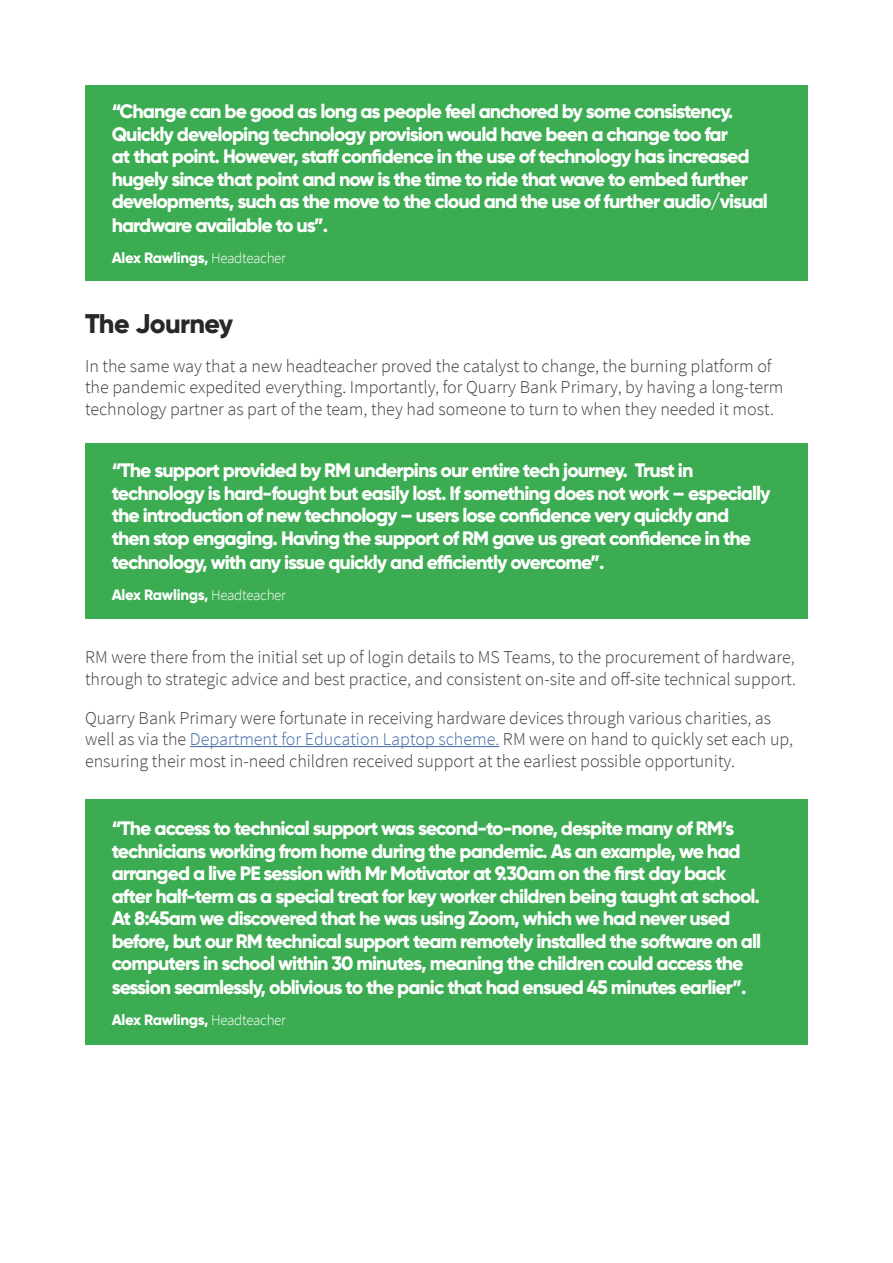
<style>
.page{position:relative;width:893px;height:1263px;background:#fff}
.page>*{position:absolute;margin:0;border:0;box-sizing:border-box;transform-origin:0 0}
.t1{font:800 27px "Gilroy";letter-spacing:-.025em;color:#282827}
.t2{font:800 19.5px/22.6px "Gilroy";letter-spacing:-.05em;color:#fff}
.t3{font:300 18px/21.6px "Source Sans Pro";color:#3c3c3b}
.t4{font:800 15px "Gilroy";letter-spacing:-.02em;color:#fff}
.s1{font-family:"Source Sans Pro";font-weight:300}
.s2{color:#3f68a5}
</style>
<div class="page">
<div style="left:85px;top:85px;width:723px;height:196px;background:#3bac51"></div>
<div style="left:85px;top:443px;width:723px;height:176px;background:#3bac51"></div>
<hr style="left:190px;top:746px;width:309px;height:1px;background:#3f68a5">
<div style="left:85px;top:800px;width:723px;height:245px;background:#3bac51"></div>
<p class="t2" style="left:112px;top:100px;width:658px">“Change can be good as long as people feel anchored by some consistency.<br>Quickly developing technology provision would have been a change too far<br>at that point. However, staff confidence in the use of technology has increased hugely since that point and now is the time to ride that wave to embed further developments, such as the move to the cloud and the use of further audio/visual hardware available to us”.</p>
<p class="t4" style="left:112px;top:248px;width:176px">Alex Rawlings, <span class="s1">Headteacher</span></p>
<h1 class="t1" style="left:85px;top:307px;width:150px">The Journey</h1>
<p class="t3" style="left:85px;top:355px;width:700px">In the same way that a new headteacher proved the catalyst to change, the burning platform of the pandemic expedited everything. Importantly, for Quarry Bank Primary, by having a long-term technology partner as part of the team, they had someone to turn to when they needed it most.</p>
<p class="t2" style="left:112px;top:459px;width:660px">“The support provided by RM underpins our entire tech journey. Trust in technology is hard-fought but easily lost. If something does not work – especially the introduction of new technology – users lose confidence very quickly and then stop engaging. Having the support of RM gave us great confidence in the technology, with any issue quickly and efficiently overcome”.</p>
<p class="t4" style="left:112px;top:585px;width:176px">Alex Rawlings, <span class="s1">Headteacher</span></p>
<p class="t3" style="left:85px;top:647px;width:712px">RM were there from the initial set up of login details to MS Teams, to the procurement of hardware, through to strategic advice and best practice, and consistent on-site and off-site technical support.</p>
<p class="t3" style="left:85px;top:707px;width:709px">Quarry Bank Primary were fortunate in receiving hardware devices through various charities, as well as via the <span class="s2">Department for Education Laptop scheme.</span> RM were on hand to quickly set each up, ensuring their most in-need children received support at the earliest possible opportunity.</p>
<p class="t2" style="left:112px;top:817px;width:651px">“The access to technical support was second-to-none, despite many of RM’s technicians working from home during the pandemic. As an example, we had arranged a live PE session with Mr Motivator at 9.30am on the first day back after half-term as a special treat for key worker children being taught at school.<br>At 8:45am we discovered that he was using Zoom, which we had never used before, but our RM technical support team remotely installed the software on all computers in school within 30 minutes, meaning the children could access the session seamlessly, oblivious to the panic that had ensued 45 minutes earlier”.</p>
<p class="t4" style="left:112px;top:1010px;width:176px">Alex Rawlings, <span class="s1">Headteacher</span></p>
</div>
